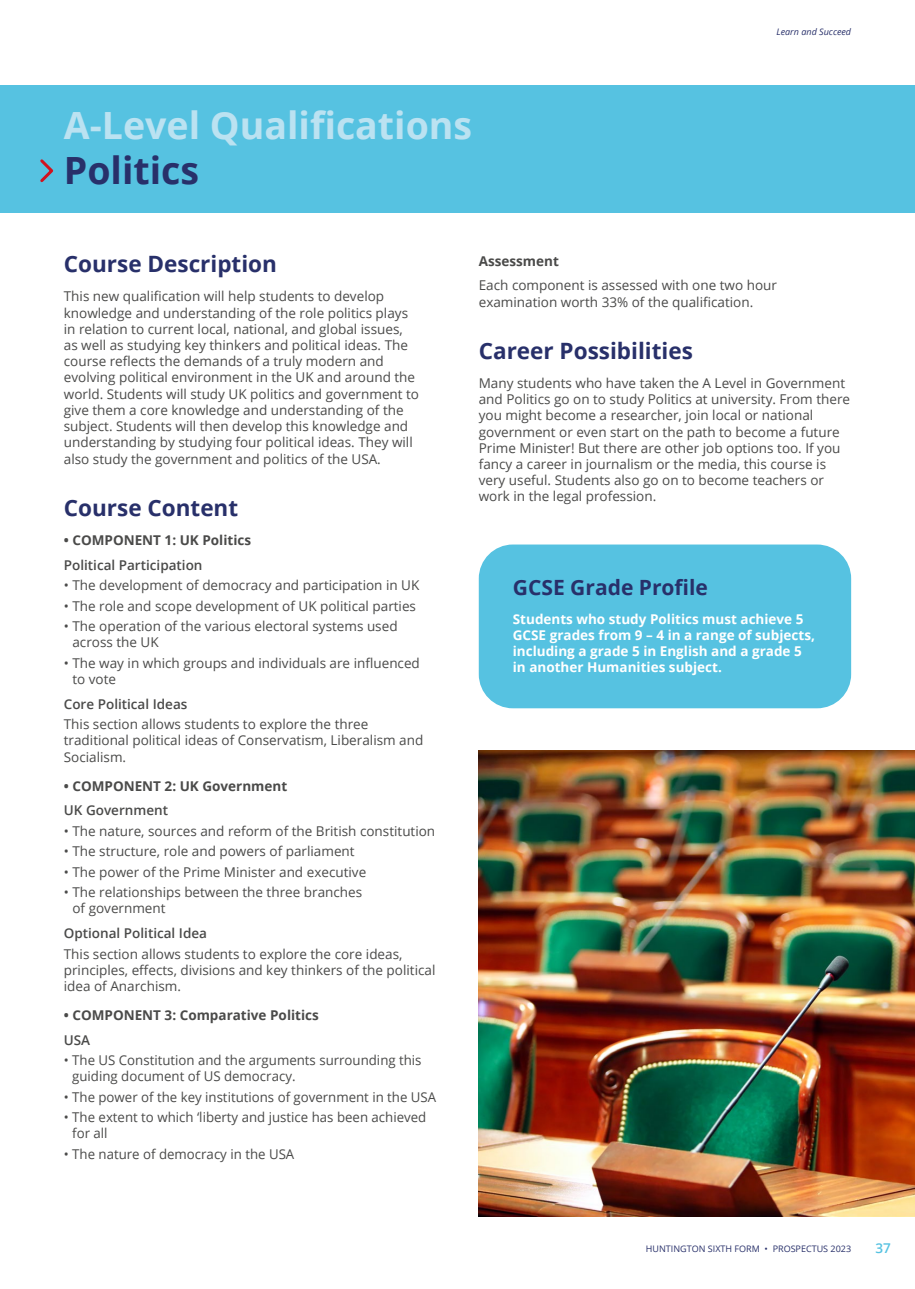
<style>
.page{position:relative;width:915px;height:1289px;background:#fff}
.page>*{position:absolute;margin:0;border:0;box-sizing:border-box;transform-origin:0 0}
.t1{font:700 37.5px "Open Sans";color:#bbe2f1}
.t2{font:700 37.5px "Open Sans";color:#28306a}
.t3{font:700 22.5px "Open Sans";color:#28306a}
.t4{font:700 21px "Open Sans";color:#28306a}
.t5{font:13.5px/16.2px "Open Sans";color:#4a4a49}
.t6{font:700 13.5px/16.2px "Open Sans";color:#fff}
.t7{font:700 13.5px "Open Sans";color:#4a4a49}
.t8{font:600 13.5px "Open Sans";color:#4a4a49}
.t9{font:600 13.5px "Open Sans";color:#56c2e1}
.t10{font:9px "Open Sans";color:#28306a}
.t11{font:italic 9px "Open Sans";color:#28306a}
</style>
<div class="page">
<div style="left:0;top:85px;width:914px;height:128px;background:#56c2e1"></div>
<svg style="left:40px;top:159px;width:14px;height:24px"></svg>
<img style="left:478px;top:750px;width:436px;height:466px">
<div style="left:478px;top:544px;width:372px;height:164px;background:#56c2e1;border-radius:34px"></div>
<h1 class="t1" style="left:64px;top:99px;width:410px">A-Level Qualifications</h1>
<h1 class="t2" style="left:64px;top:144px;width:137px">Politics</h1>
<p class="t11" style="left:776px;top:26px;width:76px">Learn and Succeed</p>
<h2 class="t3" style="left:64px;top:248px;width:214px">Course Description</h2>
<p class="t5" style="left:64px;top:288px;width:356px">This new qualification will help students to develop knowledge and understanding of the role politics plays in relation to current local, national, and global issues, as well as studying key thinkers and political ideas. The course reflects the demands of a truly modern and evolving political environment in the UK and around the world. Students will study UK politics and government to give them a core knowledge and understanding of the subject. Students will then develop this knowledge and understanding by studying four political ideas. They will also study the government and politics of the USA.</p>
<h2 class="t3" style="left:64px;top:492px;width:176px">Course Content</h2>
<p class="t7" style="left:64px;top:530px;width:189px">• COMPONENT 1: UK Politics</p>
<p class="t8" style="left:64px;top:555px;width:140px">Political Participation</p>
<p class="t5" style="left:64px;top:577px;width:357px">• The development of democracy and participation in UK</p>
<p class="t5" style="left:64px;top:597px;width:353px">• The role and scope development of UK political parties</p>
<p class="t5" style="left:72px;top:617px;width:326px;text-indent:-9px">• The operation of the various electoral systems used across the UK</p>
<p class="t5" style="left:72px;top:654px;width:349px;text-indent:-9px">• The way in which groups and individuals are influenced to vote</p>
<p class="t8" style="left:64px;top:694px;width:125px">Core Political Ideas</p>
<p class="t5" style="left:64px;top:715px;width:361px">This section allows students to explore the three traditional political ideas of Conservatism, Liberalism and<br>Socialism.</p>
<p class="t7" style="left:64px;top:776px;width:225px">• COMPONENT 2: UK Government</p>
<p class="t8" style="left:64px;top:801px;width:106px">UK Government</p>
<p class="t5" style="left:64px;top:822px;width:373px">• The nature, sources and reform of the British constitution</p>
<p class="t5" style="left:64px;top:842px;width:292px">• The structure, role and powers of parliament</p>
<p class="t5" style="left:64px;top:863px;width:304px">• The power of the Prime Minister and executive</p>
<p class="t5" style="left:72px;top:883px;width:291px;text-indent:-9px">• The relationships between the three branches of government</p>
<p class="t8" style="left:64px;top:923px;width:145px">Optional Political Idea</p>
<p class="t5" style="left:64px;top:945px;width:373px">This section allows students to explore the core ideas, principles, effects, divisions and key thinkers of the political idea of Anarchism.</p>
<p class="t7" style="left:64px;top:1005px;width:256px">• COMPONENT 3: Comparative Politics</p>
<p class="t8" style="left:64px;top:1030px;width:28px">USA</p>
<p class="t5" style="left:72px;top:1051px;width:351px;text-indent:-8px">• The US Constitution and the arguments surrounding this guiding document of US democracy.</p>
<p class="t5" style="left:64px;top:1088px;width:374px">• The power of the key institutions of government in the USA</p>
<p class="t5" style="left:72px;top:1108px;width:355px;text-indent:-8px">• The extent to which ‘liberty and justice has been achieved for all</p>
<p class="t5" style="left:64px;top:1145px;width:232px">• The nature of democracy in the USA</p>
<p class="t7" style="left:478px;top:251px;width:82px">Assessment</p>
<p class="t5" style="left:478px;top:277px;width:299px">Each component is assessed with one two hour examination worth 33% of the qualification.</p>
<h2 class="t3" style="left:478px;top:335px;width:216px">Career Possibilities</h2>
<p class="t5" style="left:478px;top:374px;width:372px">Many students who have taken the A Level in Government and Politics go on to study Politics at university. From there you might become a researcher, join local or national government or even start on the path to become a future Prime Minister! But there are other job options too. If you fancy a career in journalism or the media, this course is very useful. Students also go on to become teachers or work in the legal profession.</p>
<h3 class="t4" style="left:512px;top:572px;width:197px">GCSE Grade Profile</h3>
<p class="t6" style="left:512px;top:610px;width:303px">Students who study Politics must achieve 5<br>GCSE grades from 9 – 4 in a range of subjects, including a grade 5 in English and a grade 5 in another Humanities subject.</p>
<p class="t10" style="left:645px;top:1242px;width:207px">HUNTINGTON SIXTH FORM • PROSPECTUS 2023</p>
<p class="t9" style="left:875px;top:1239px;width:17px">37</p>
</div>
